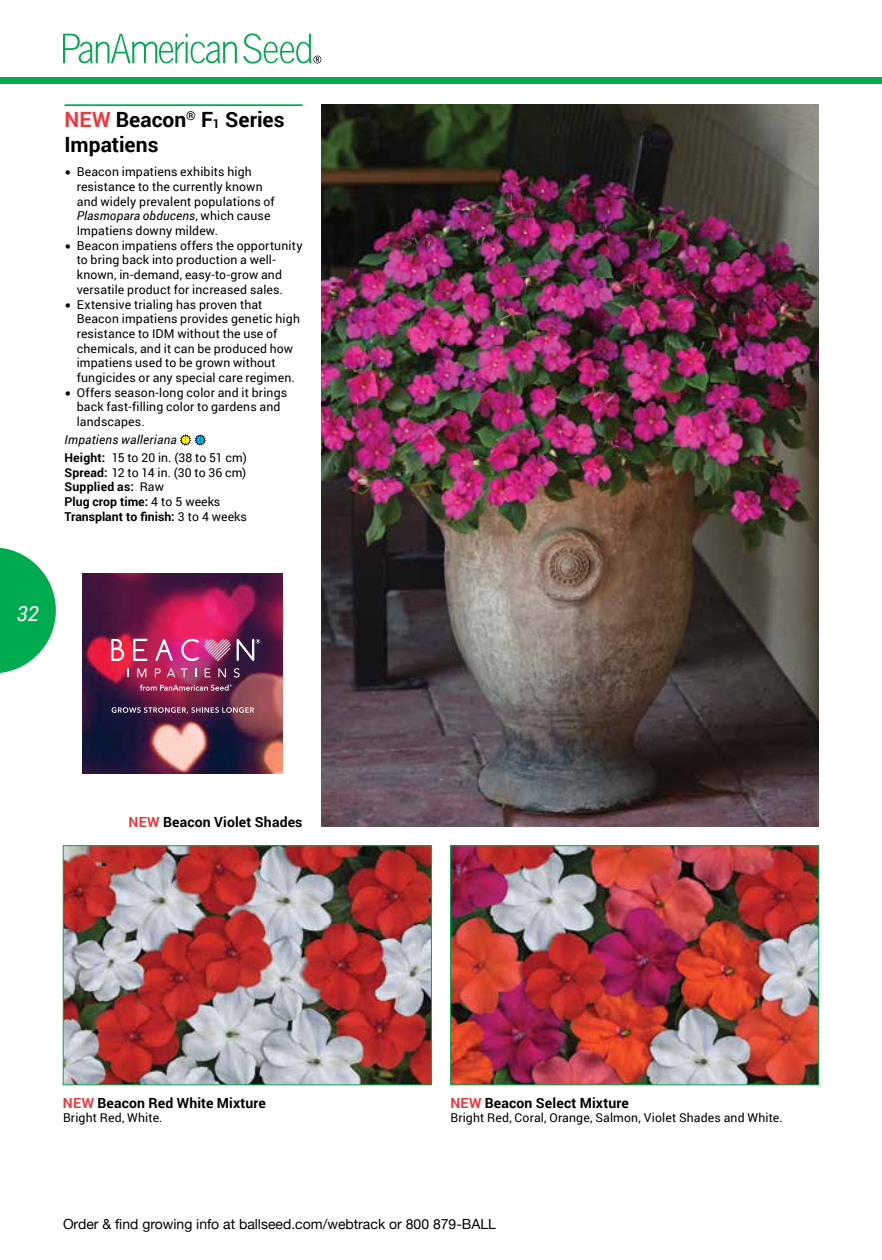
<style>
.page{position:relative;width:882px;height:1260px;background:#fff}
.page>*{position:absolute;margin:0;border:0;box-sizing:border-box;transform-origin:0 0}
.t1{font:700 21px/25.2px "Roboto";color:#000}
.t2{font:italic 21px "Roboto";color:#fff}
.t3{font:700 14px "Roboto";letter-spacing:.01em;color:#000}
.t4{font:14px "Helvetica Neue";color:#000}
.t5{font:12.25px "Roboto";letter-spacing:.01em;color:#000}
.t6{font:700 12.25px/14.7px "Roboto";color:#000}
.t7{font:italic 12.25px/17.8px "Roboto";letter-spacing:.015em;color:#000}
.s1{color:#ef373e}
.s2{font-size:12.25px}
.s3{font-family:"Helvetica Neue"}
.s4{font-style:normal}
.s5{font-weight:700;font-style:normal}
.s6{font-weight:400}
</style>
<div class="page">
<svg style="left:63px;top:34px;width:174px;height:29px"></svg>
<svg style="left:243px;top:33px;width:78px;height:31px"></svg>
<div style="left:0;top:77px;width:882px;height:7px;background:#00ab4f"></div>
<svg style="left:0;top:547px;width:56px;height:126px"></svg>
<hr style="left:65px;top:104px;width:238px;height:2px;background:#00ab4f">
<svg style="left:180px;top:434px;width:26px;height:12px"></svg>
<img style="left:321px;top:105px;width:498px;height:722px">
<img style="left:65px;top:848px;width:365px;height:235px">
<div style="left:63px;top:846px;width:369px;height:239px;border:1px solid #00ab4f"></div>
<img style="left:452px;top:848px;width:365px;height:235px">
<div style="left:450px;top:846px;width:369px;height:239px;border:1px solid #00ab4f"></div>
<img style="left:83px;top:574px;width:200px;height:199px">
<svg style="left:112px;top:707px;width:142px;height:7px"></svg>
<svg style="left:140px;top:684px;width:92px;height:7px"></svg>
<svg style="left:111px;top:639px;width:13px;height:22px"></svg>
<svg style="left:133px;top:639px;width:15px;height:22px"></svg>
<svg style="left:155px;top:639px;width:18px;height:22px"></svg>
<svg style="left:137px;top:668px;width:9px;height:9px"></svg>
<svg style="left:155px;top:668px;width:6px;height:9px"></svg>
<svg style="left:167px;top:668px;width:8px;height:9px"></svg>
<svg style="left:181px;top:668px;width:7px;height:9px"></svg>
<svg style="left:205px;top:668px;width:5px;height:9px"></svg>
<svg style="left:218px;top:668px;width:8px;height:9px"></svg>
<svg style="left:234px;top:668px;width:6px;height:10px"></svg>
<svg style="left:181px;top:639px;width:50px;height:22px"></svg>
<svg style="left:237px;top:639px;width:23px;height:22px"></svg>
<h1 class="t1" style="left:65px;top:106px;width:222px"><span class="s1">NEW</span> Beacon<sup>®</sup> F<span class="s2">1</span> Series<br>Impatiens</h1>
<p class="t5" style="left:65px;top:163px;width:189px"><span class="s3">࡟</span> Beacon impatiens exhibits high</p>
<p class="t5" style="left:77px;top:178px;width:187px">resistance to the currently known</p>
<p class="t5" style="left:77px;top:193px;width:200px">and widely prevalent populations of</p>
<p class="t7" style="left:77px;top:207px;width:195px">Plasmopara obducens<span class="s4">, which cause</span></p>
<p class="t5" style="left:77px;top:222px;width:143px">Impatiens downy mildew.</p>
<p class="t5" style="left:65px;top:237px;width:239px"><span class="s3">࡟</span> Beacon impatiens offers the opportunity</p>
<p class="t5" style="left:77px;top:251px;width:201px">to bring back into production a well-</p>
<p class="t5" style="left:77px;top:266px;width:207px">known, in-demand, easy-to-grow and</p>
<p class="t5" style="left:77px;top:281px;width:208px">versatile product for increased sales.</p>
<p class="t5" style="left:65px;top:296px;width:200px"><span class="s3">࡟</span> Extensive trialing has proven that</p>
<p class="t5" style="left:77px;top:310px;width:225px">Beacon impatiens provides genetic high</p>
<p class="t5" style="left:77px;top:325px;width:202px">resistance to IDM without the use of</p>
<p class="t5" style="left:77px;top:340px;width:218px">chemicals, and it can be produced how</p>
<p class="t5" style="left:77px;top:354px;width:200px">impatiens used to be grown without</p>
<p class="t5" style="left:77px;top:369px;width:220px">fungicides or any special care regimen.</p>
<p class="t5" style="left:65px;top:384px;width:224px"><span class="s3">࡟</span> Offers season-long color and it brings</p>
<p class="t5" style="left:77px;top:398px;width:205px">back fast-filling color to gardens and</p>
<p class="t5" style="left:77px;top:413px;width:69px">landscapes.</p>
<p class="t7" style="left:65px;top:430px;width:184px">Impatiens walleriana<br><span class="s5">Height:</span> <span class="s4">15 to 20 in. (38 to 51 cm)</span></p>
<p class="t6" style="left:65px;top:464px;width:184px">Spread: <span class="s6">12 to 14 in. (30 to 36 cm)<br></span>Supplied as: <span class="s6">Raw<br></span>Plug crop time: <span class="s6">4 to 5 weeks<br></span>Transplant to finish: <span class="s6">3 to 4 weeks</span></p>
<h1 class="t2" style="left:17px;top:599px;width:24px">32</h1>
<p class="t3" style="left:129px;top:812px;width:175px"><span class="s1">NEW</span> Beacon Violet Shades</p>
<p class="t3" style="left:63px;top:1093px;width:205px"><span class="s1">NEW</span> Beacon Red White Mixture</p>
<p class="t5" style="left:63px;top:1109px;width:101px">Bright Red, White.</p>
<p class="t3" style="left:450px;top:1093px;width:180px"><span class="s1">NEW</span> Beacon Select Mixture</p>
<p class="t5" style="left:450px;top:1109px;width:334px">Bright Red, Coral, Orange, Salmon, Violet Shades and White.</p>
<p class="t4" style="left:63px;top:1213px;width:435px">Order &amp; find growing info at ballseed.com/webtrack or 800 879-BALL</p>
</div>
